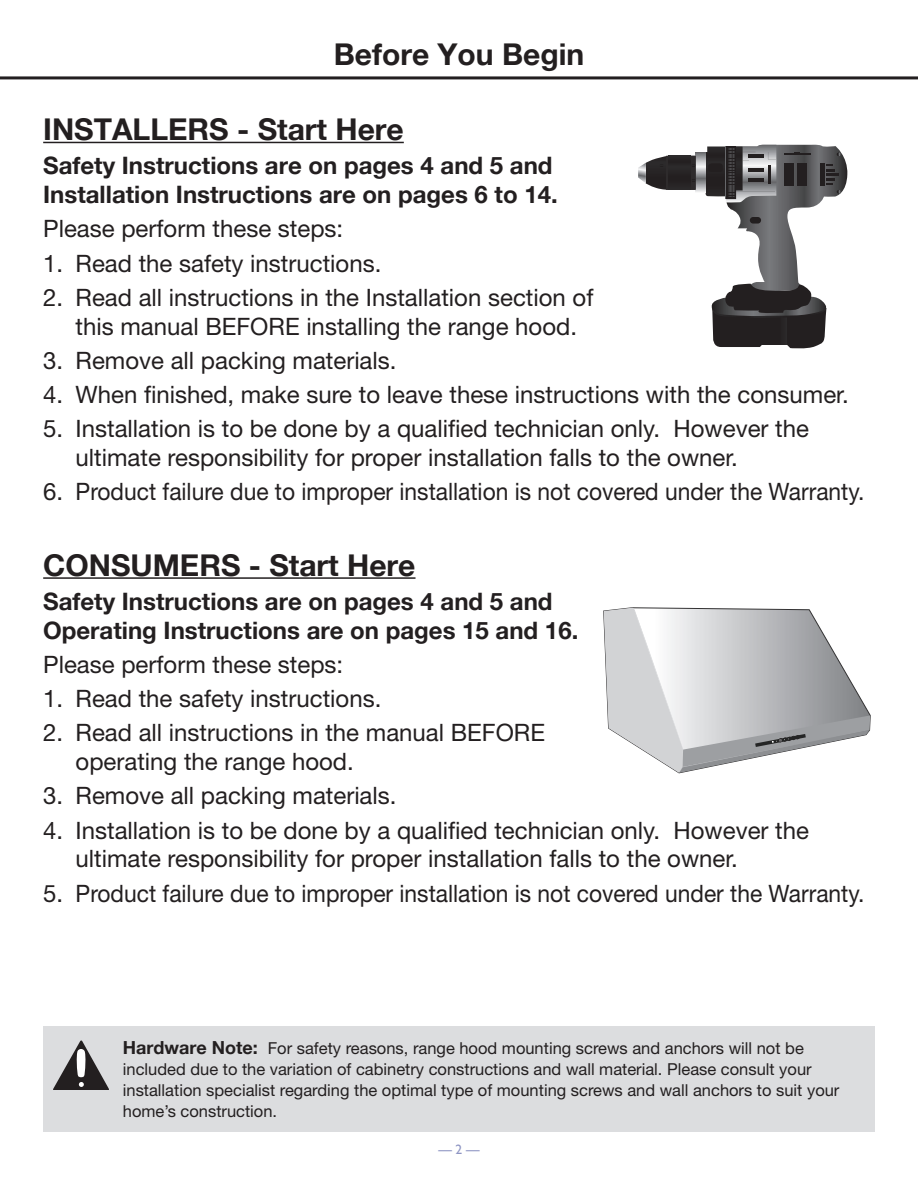
<style>
.page{position:relative;width:918px;height:1188px;background:#fff}
.page>*{position:absolute;margin:0;border:0;box-sizing:border-box;transform-origin:0 0}
.t1{font:700 30px "Helvetica Neue LT Std";color:#231f20}
.t2{font:24px/28.8px "Helvetica Neue LT Std";color:#231f20}
.t3{font:700 24px/28.8px "Helvetica Neue LT Std";color:#231f20}
.B__body_copy{font:16.5px/21px "Helvetica Neue LT Std";color:#231f20}
.t4{font:13.5px "Gill Sans";color:#8e95c3}
.s1{font-weight:700;font-size:18px}
</style>
<div class="page">
<hr style="left:0;top:76px;width:918px;height:3px;background:#231f20">
<hr style="left:43px;top:142px;width:361px;height:1px;background:#231f20">
<hr style="left:43px;top:577px;width:373px;height:2px;background:#231f20">
<svg style="left:638px;top:145px;width:210px;height:204px"></svg>
<svg style="left:604px;top:607px;width:266px;height:166px"></svg>
<div style="left:43px;top:1026px;width:832px;height:106px;background:#dcdddf"></div>
<svg style="left:53px;top:1040px;width:56px;height:50px"></svg>
<p class="t1" style="left:334px;top:35px;width:252px">Before You Begin</p>
<p class="t1" style="left:43px;top:111px;width:362px">INSTALLERS - Start Here</p>
<p class="t3" style="left:43px;top:151px;width:516px">Safety Instructions are on pages 4 and 5 and<br>Installation Instructions are on pages 6 to 14.</p>
<p class="t2" style="left:43px;top:214px;width:302px">Please perform these steps:</p>
<p class="t2" style="left:43px;top:248px;width:340px">1. Read the safety instructions.</p>
<p class="t2" style="left:76px;top:283px;width:519px;text-indent:-32px">2. Read all instructions in the Installation section of this manual BEFORE installing the range hood.</p>
<p class="t2" style="left:43px;top:346px;width:355px">3. Remove all packing materials.</p>
<p class="t2" style="left:43px;top:380px;width:807px">4. When finished, make sure to leave these instructions with the consumer.</p>
<p class="t2" style="left:76px;top:414px;width:735px;text-indent:-32px">5. Installation is to be done by a qualified technician only. However the ultimate responsibility for proper installation falls to the owner.</p>
<p class="t2" style="left:43px;top:477px;width:823px">6. Product failure due to improper installation is not covered under the Warranty.</p>
<p class="t1" style="left:43px;top:547px;width:374px">CONSUMERS - Start Here</p>
<p class="t3" style="left:43px;top:587px;width:537px">Safety Instructions are on pages 4 and 5 and<br>Operating Instructions are on pages 15 and 16.</p>
<p class="t2" style="left:43px;top:650px;width:302px">Please perform these steps:</p>
<p class="t2" style="left:43px;top:684px;width:340px">1. Read the safety instructions.</p>
<p class="t2" style="left:76px;top:718px;width:471px;text-indent:-32px">2. Read all instructions in the manual BEFORE operating the range hood.</p>
<p class="t2" style="left:43px;top:781px;width:355px">3. Remove all packing materials.</p>
<p class="t2" style="left:76px;top:815px;width:735px;text-indent:-32px">4. Installation is to be done by a qualified technician only. However the ultimate responsibility for proper installation falls to the owner.</p>
<p class="t2" style="left:43px;top:878px;width:823px">5. Product failure due to improper installation is not covered under the Warranty.</p>
<p class="B__body_copy" style="left:123px;top:1037px;width:718px"><span class="s1">Hardware Note:</span> For safety reasons, range hood mounting screws and anchors will not be included due to the variation of cabinetry constructions and wall material. Please consult your installation specialist regarding the optimal type of mounting screws and wall anchors to suit your home’s construction.</p>
<p class="t4" style="left:438px;top:1142px;width:43px">— 2 —</p>
</div>
